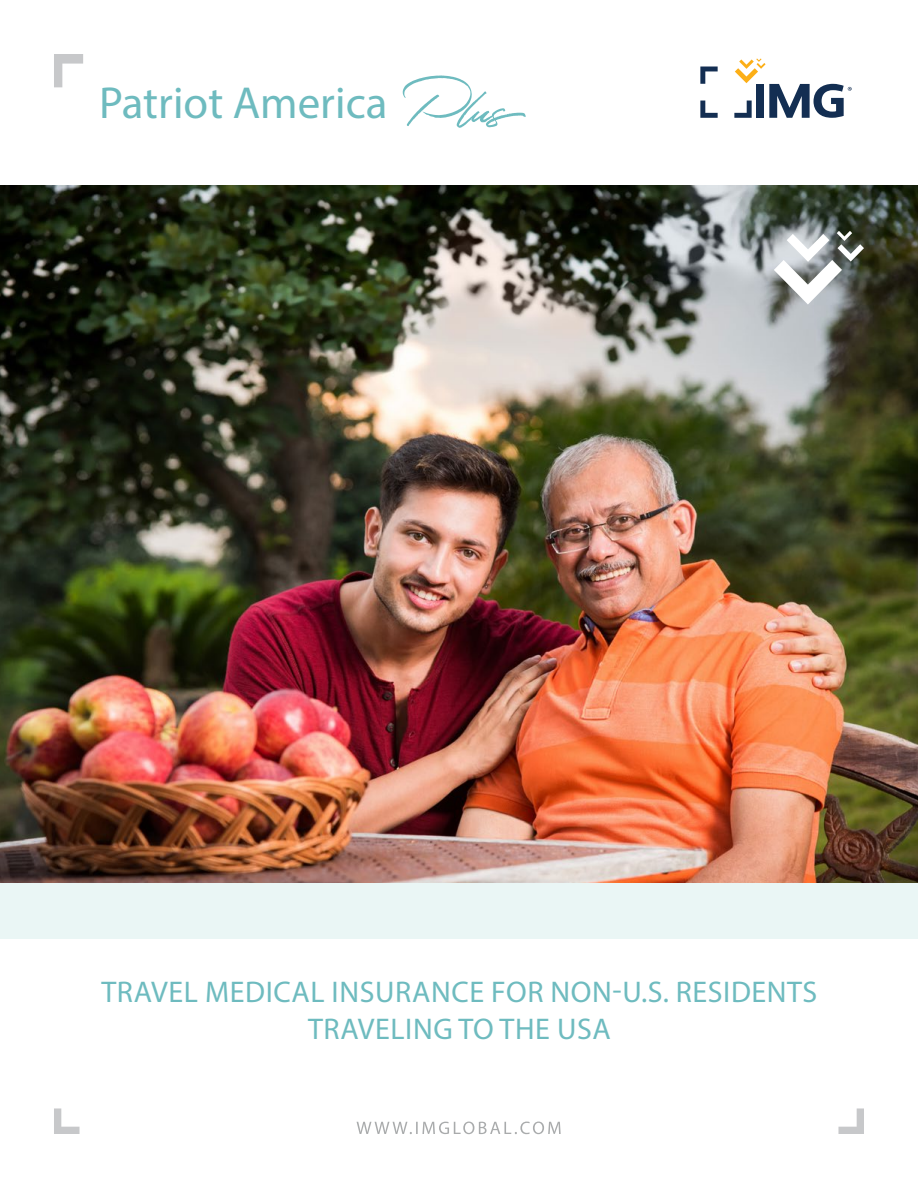
<style>
.page{position:relative;width:918px;height:1188px;background:#fff}
.page>*{position:absolute;margin:0;border:0;box-sizing:border-box;transform-origin:0 0}
.t1{font:69px "Colatin";color:#6ebbbf}
.t2{font:45px "Myriad Pro";color:#6ebbbf}
.t3{font:30px/37.2px "Myriad Pro";letter-spacing:.02em;color:#6ebbbf;text-align:center}
</style>
<div class="page">
<div style="left:0;top:186px;width:918px;height:752px;background:#eaf6f5"></div>
<img style="left:0;top:186px;width:918px;height:696px">
<svg style="left:774px;top:231px;width:90px;height:74px;background:#a4a8a7"></svg>
<svg style="left:357px;top:1122px;width:204px;height:12px"></svg>
<svg style="left:54px;top:1108px;width:26px;height:26px"></svg>
<svg style="left:838px;top:1108px;width:26px;height:26px"></svg>
<svg style="left:54px;top:54px;width:29px;height:33px"></svg>
<svg style="left:700px;top:67px;width:18px;height:17px"></svg>
<svg style="left:700px;top:101px;width:18px;height:17px"></svg>
<svg style="left:734px;top:58px;width:118px;height:60px"></svg>
<h2 class="t2" style="left:99px;top:75px;width:290px">Patriot America</h2>
<h1 class="t1" style="left:402px;top:64px;width:125px">Plus</h1>
<p class="t3" style="left:101px;top:972px;width:718px">TRAVEL MEDICAL INSURANCE FOR NON-U.S. RESIDENTS<br>TRAVELING TO THE USA</p>
</div>
